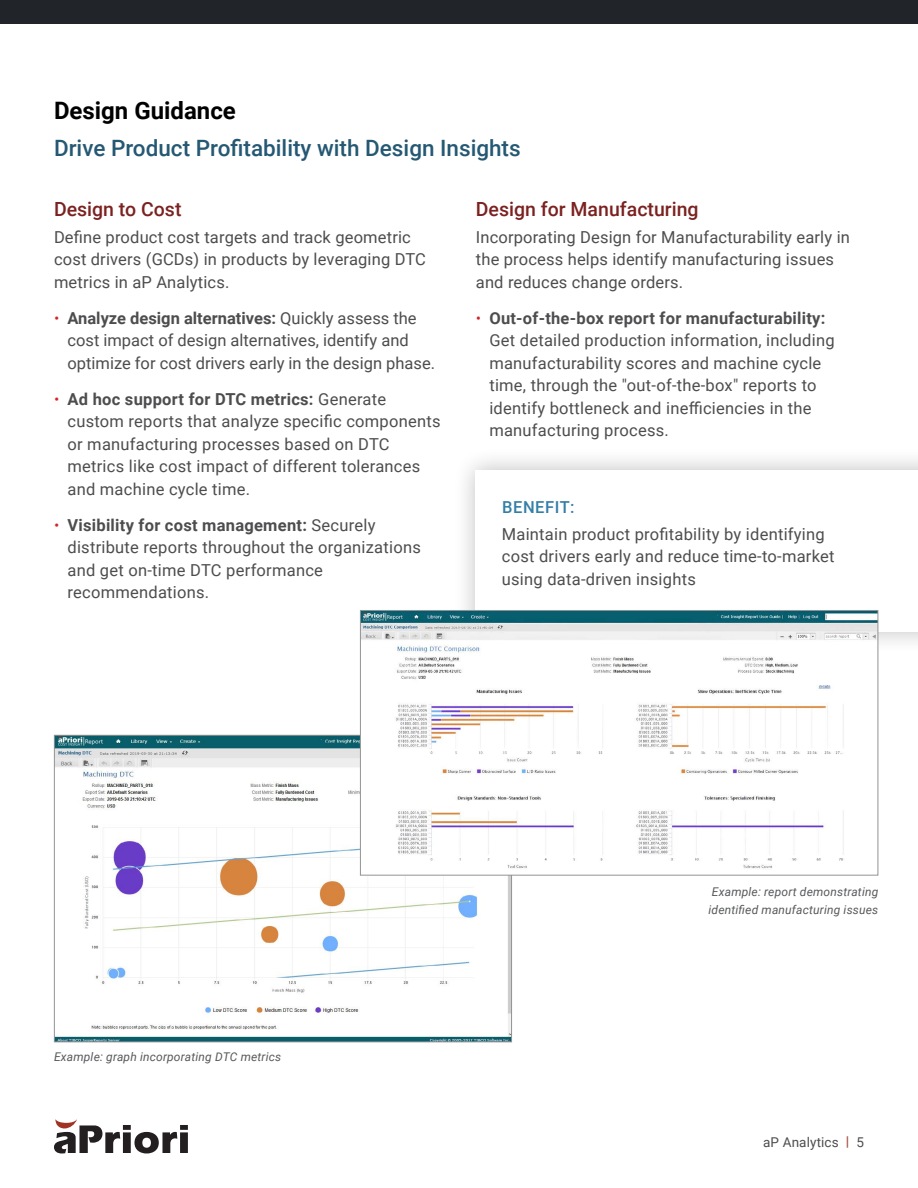
<style>
.page{position:relative;width:918px;height:1188px;background:#fff}
.page>*{position:absolute;margin:0;border:0;box-sizing:border-box;transform-origin:0 0}
.t1{font:700 24px "Roboto";color:#000}
.t2{font:500 22.5px "Roboto";color:#255873}
.t3{font:500 19.5px "Roboto";color:#7b2221}
.t4{font:16.5px/22.5px "Roboto";letter-spacing:.015em;color:#4d4d4f}
.t5{font:500 16.5px "Roboto";letter-spacing:.035em;color:#337fa6}
.t6{font:13.5px "Roboto";letter-spacing:.01em;color:#4d4d4f}
.t7{font:italic 12px/18px "Roboto";letter-spacing:.015em;color:#58595b}
.s1{font-weight:300;color:#d42227}
.s2{font-weight:700}
.s3{font-weight:900;color:#a95245}
</style>
<div class="page">
<div style="left:0;top:0;width:918px;height:24px;background:#212529"></div>
<svg style="left:54px;top:1119px;width:134px;height:35px"></svg>
<div style="left:453px;top:447px;width:465px;height:208px;background:#000;opacity:.25"></div>
<div style="left:476px;top:470px;width:442px;height:162px;background:#fff"></div>
<img style="left:56px;top:737px;width:454px;height:303px">
<img style="left:362px;top:612px;width:514px;height:262px">
<div style="left:360px;top:610px;width:518px;height:266px;border:1px solid #929393"></div>
<h1 class="t1" style="left:54px;top:94px;width:183px">Design Guidance</h1>
<h2 class="t2" style="left:54px;top:132px;width:468px">Drive Product Profitability with Design Insights</h2>
<p class="t3" style="left:54px;top:195px;width:129px">Design to Cost</p>
<p class="t4" style="left:54px;top:225px;width:374px">Define product cost targets and track geometric cost drivers (GCDs) in products by leveraging DTC metrics in aP Analytics.</p>
<p class="t4" style="left:67px;top:306px;width:369px;text-indent:-13px"><span class="s1">•</span> <span class="s2">Analyze design alternatives:</span> Quickly assess the cost impact of design alternatives, identify and optimize for cost drivers early in the design phase.</p>
<p class="t4" style="left:67px;top:387px;width:375px;text-indent:-13px"><span class="s1">•</span> <span class="s2">Ad hoc support for DTC metrics:</span> Generate custom reports that analyze specific components or manufacturing processes based on DTC metrics like cost impact of different tolerances and machine cycle time.</p>
<p class="t4" style="left:67px;top:513px;width:355px;text-indent:-13px"><span class="s1">•</span> <span class="s2">Visibility for cost management:</span> Securely distribute reports throughout the organizations and get on-time DTC performance recommendations.</p>
<p class="t3" style="left:476px;top:195px;width:224px">Design for Manufacturing</p>
<p class="t4" style="left:476px;top:225px;width:376px">Incorporating Design for Manufacturability early in the process helps identify manufacturing issues and reduces change orders.</p>
<p class="t4" style="left:489px;top:306px;width:347px;text-indent:-13px"><span class="s1">•</span> <span class="s2">Out-of-the-box report for manufacturability:<br></span>Get detailed production information, including manufacturability scores and machine cycle time, through the "out-of-the-box" reports to identify bottleneck and inefficiencies in the manufacturing process.</p>
<p class="t5" style="left:502px;top:496px;width:74px">BENEFIT:</p>
<p class="t4" style="left:502px;top:522px;width:334px">Maintain product profitability by identifying cost drivers early and reduce time-to-market using data-driven insights</p>
<p class="t7" style="left:54px;top:1047px;width:229px">Example: graph incorporating DTC metrics</p>
<p class="t7" style="left:709px;top:882px;width:171px">Example: report demonstrating identified manufacturing issues</p>
<p class="t6" style="left:763px;top:1132px;width:102px">aP Analytics <span class="s3">|</span> 5</p>
</div>
